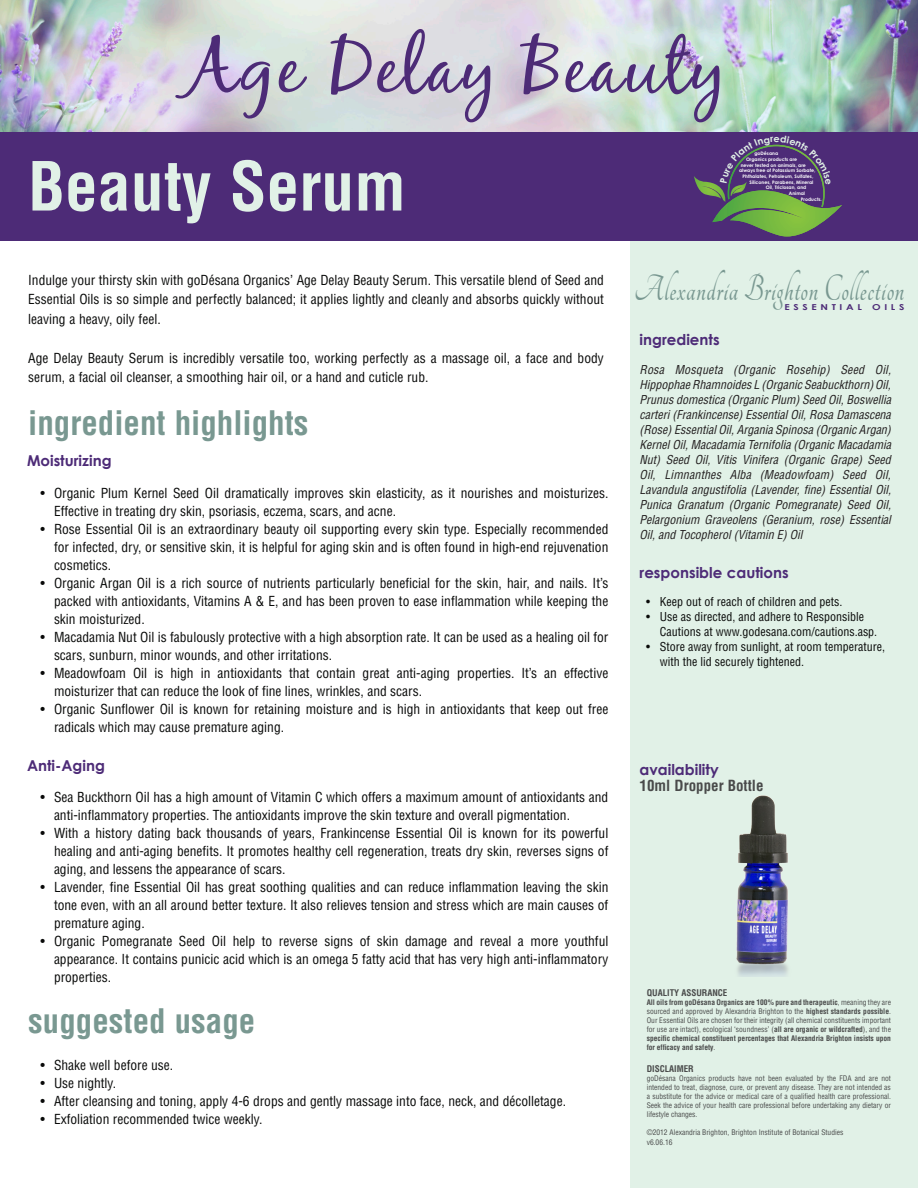
<style>
.page{position:relative;width:918px;height:1188px;background:#fff}
.page>*{position:absolute;margin:0;border:0;box-sizing:border-box;transform-origin:0 0}
.t1{font:75px "Black Jack";letter-spacing:.035em;color:#4d2b77}
.t2{font:700 condensed 66px "Helvetica";color:#e1f1e7}
.t3{font:700 40.05px "Tangerine";letter-spacing:.03em;color:#799891;scale:.71 1}
.t4{font:700 condensed 33px "Helvetica";color:#799891}
.t5{font:700 15px "Century Gothic";color:#4d2b77}
.t6{font:700 condensed 15px/16.2px "Helvetica";color:#494a4a}
.t7{font:condensed 13.5px/18px "Helvetica";color:#090a09;text-align:justify}
.Text_02{font:italic condensed 12px/15px "Helvetica";color:#231f20;text-align:justify}
.t8{font:condensed 12px/15px "Helvetica";color:#090a09}
.t9{font:700 condensed 9px "Helvetica";color:#494a4a}
.t10{font:700 8.1px "Century Gothic";letter-spacing:.36em;color:#4d2b77;scale:1.25 1}
.t11{font:700 condensed 7.5px/9px "Helvetica";color:#494a4a;text-align:justify}
.t12{font:condensed 7.5px/9px "Helvetica";color:#494a4a;text-align:justify}
.t13{font:700 4.8px "Century Gothic";color:#fff}
.s1{font-family:"Century Gothic";font-stretch:normal;color:#4d2b77}
.s2{font-weight:400}
</style>
<div class="page">
<img style="left:0;top:0;width:918px;height:132px">
<div style="left:630px;top:161px;width:288px;height:1027px;background:#e1f1e7"></div>
<div style="left:0;top:132px;width:918px;height:108px;background:#4d2b77"></div>
<img style="left:736px;top:795px;width:52px;height:181px">
<svg style="left:694px;top:144px;width:148px;height:92px"></svg>
<p class="t1" style="left:184px;top:22px;width:544px">Age Delay Beauty</p>
<p class="t2" style="left:28px;top:145px;width:379px">Beauty Serum</p>
<p class="t13" style="left:754px;top:150px;width:25px">goDésana</p>
<p class="t13" style="left:746px;top:155px;width:53px">Organics products are</p>
<p class="t13" style="left:741px;top:161px;width:67px">never tested on animals, are</p>
<p class="t13" style="left:739px;top:167px;width:78px">always free of Potassium Sorbate,</p>
<p class="t13" style="left:743px;top:173px;width:72px">Phthalates, Petroleum, Sulfates,</p>
<p class="t13" style="left:750px;top:178px;width:65px">Silicones, Parabens, Mineral</p>
<p class="t13" style="left:766px;top:184px;width:42px">Oil, Triclosan, and</p>
<p class="t13" style="left:789px;top:190px;width:18px">Animal</p>
<p class="t13" style="left:801px;top:195px;width:23px">Products.</p>
<p class="t7" style="left:28px;top:270px;width:577px;line-height:19.5px">Indulge your thirsty skin with goDésana Organics’ Age Delay Beauty Serum. This versatile blend of Seed and Essential Oils is so simple and perfectly balanced; it applies lightly and cleanly and absorbs quickly without leaving a heavy, oily feel.</p>
<p class="t7" style="left:28px;top:348px;width:577px;line-height:19.5px">Age Delay Beauty Serum is incredibly versatile too, working perfectly as a massage oil, a face and body serum, a facial oil cleanser, a smoothing hair oil, or a hand and cuticle rub.</p>
<p class="t4" style="left:28px;top:402px;width:282px">ingredient highlights</p>
<p class="t5" style="left:27px;top:449px;width:86px">Moisturizing</p>
<p class="t7" style="left:54px;top:484px;width:556px;text-indent:-14px">• Organic Plum Kernel Seed Oil dramatically improves skin elasticity, as it nourishes and moisturizes.<br>Effective in treating dry skin, psoriasis, eczema, scars, and acne.</p>
<p class="t7" style="left:54px;top:520px;width:556px;text-indent:-14px">• Rose Essential Oil is an extraordinary beauty oil supporting every skin type. Especially recommended for infected, dry, or sensitive skin, it is helpful for aging skin and is often found in high-end rejuvenation cosmetics.</p>
<p class="t7" style="left:54px;top:574px;width:556px;text-indent:-14px">• Organic Argan Oil is a rich source of nutrients particularly beneficial for the skin, hair, and nails. It’s packed with antioxidants, Vitamins A &amp; E, and has been proven to ease inflammation while keeping the skin moisturized.</p>
<p class="t7" style="left:54px;top:628px;width:556px;text-indent:-14px">• Macadamia Nut Oil is fabulously protective with a high absorption rate. It can be used as a healing oil for scars, sunburn, minor wounds, and other irritations.</p>
<p class="t7" style="left:54px;top:664px;width:556px;text-indent:-14px">• Meadowfoam Oil is high in antioxidants that contain great anti-aging properties. It’s an effective moisturizer that can reduce the look of fine lines, wrinkles, and scars.</p>
<p class="t7" style="left:54px;top:700px;width:556px;text-indent:-14px">• Organic Sunflower Oil is known for retaining moisture and is high in antioxidants that keep out free radicals which may cause premature aging.</p>
<p class="t5" style="left:27px;top:754px;width:80px">Anti-Aging</p>
<p class="t7" style="left:54px;top:788px;width:556px;text-indent:-14px">• Sea Buckthorn Oil has a high amount of Vitamin C which offers a maximum amount of antioxidants and anti-inflammatory properties. The antioxidants improve the skin texture and overall pigmentation.</p>
<p class="t7" style="left:54px;top:824px;width:556px;text-indent:-14px">• With a history dating back thousands of years, Frankincense Essential Oil is known for its powerful healing and anti-aging benefits. It promotes healthy cell regeneration, treats dry skin, reverses signs of aging, and lessens the appearance of scars.</p>
<p class="t7" style="left:54px;top:878px;width:556px;text-indent:-14px">• Lavender, fine Essential Oil has great soothing qualities and can reduce inflammation leaving the skin tone even, with an all around better texture. It also relieves tension and stress which are main causes of premature aging.</p>
<p class="t7" style="left:54px;top:932px;width:556px;text-indent:-14px">• Organic Pomegranate Seed Oil help to reverse signs of skin damage and reveal a more youthful appearance. It contains punicic acid which is an omega 5 fatty acid that has very high anti-inflammatory properties.</p>
<p class="t4" style="left:28px;top:1000px;width:229px">suggested usage</p>
<p class="t7" style="left:40px;top:1056px;width:134px">• Shake well before use.</p>
<p class="t7" style="left:40px;top:1074px;width:77px">• Use nightly.</p>
<p class="t7" style="left:40px;top:1092px;width:527px">• After cleansing and toning, apply 4-6 drops and gently massage into face, neck, and décolletage.</p>
<p class="t7" style="left:40px;top:1110px;width:223px">• Exfoliation recommended twice weekly.</p>
<p class="t3" style="left:635px;top:270px;width:381px">Alexandria Brighton Collection</p>
<p class="t10" style="left:785px;top:301px;width:63px">ESSENTIAL</p>
<p class="t10" style="left:872px;top:301px;width:27px">OILS</p>
<p class="t5" style="left:640px;top:328px;width:82px">ingredients</p>
<p class="Text_02" style="left:640px;top:362px;width:253px">Rosa Mosqueta (Organic Rosehip) Seed Oil, Hippophae Rhamnoides L (Organic Seabuckthorn) Oil, Prunus domestica (Organic Plum) Seed Oil, Boswellia carteri (Frankincense) Essential Oil, Rosa Damascena (Rose) Essential Oil, Argania Spinosa (Organic Argan)<br>Kernel Oil, Macadamia Ternifolia (Organic Macadamia Nut) Seed Oil, Vitis Vinifera (Organic Grape) Seed Oil, Limnanthes Alba (Meadowfoam) Seed Oil, Lavandula angustifolia (Lavender, fine) Essential Oil, Punica Granatum (Organic Pomegranate) Seed Oil, Pelargonium Graveolens (Geranium, rose) Essential Oil, and Tocopherol (Vitamin E) Oil</p>
<p class="t5" style="left:640px;top:561px;width:151px">responsible cautions</p>
<p class="t8" style="left:646px;top:594px;width:198px">• Keep out of reach of children and pets.</p>
<p class="t8" style="left:660px;top:609px;width:219px;text-indent:-14px">• Use as directed, and adhere to Responsible<br>Cautions at www.godesana.com/cautions.asp.</p>
<p class="t8" style="left:660px;top:639px;width:227px;text-indent:-14px">• Store away from sunlight, at room temperature, with the lid securely tightened.</p>
<p class="t6" style="left:640px;top:761px;width:126px"><span class="s1">availability<br></span>10ml Dropper Bottle</p>
<p class="t9" style="left:647px;top:987px;width:82px">QUALITY ASSURANCE</p>
<p class="t11" style="left:647px;top:998px;width:246px">All oils from goDésana Organics are 100% pure and therapeutic<span class="s2">, meaning they are sourced and approved by Alexandria Brighton to the</span> highest standards possible<span class="s2">.<br>Our Essential Oils are chosen for their integrity (all chemical constituents important for use are intact), ecological ‘soundness’ (</span>all are organic or wildcrafted<span class="s2">), and the </span>specific chemical constituent percentages that Alexandria Brighton insists upon for efficacy and safety<span class="s2">.</span></p>
<p class="t9" style="left:647px;top:1063px;width:49px">DISCLAIMER</p>
<p class="t12" style="left:647px;top:1073px;width:246px">goDésana Organics products have not been evaluated by the FDA and are not intended to treat, diagnose, cure, or prevent any disease. They are not intended as a substitute for the advice or medical care of a qualified health care professional.<br>Seek the advice of your health care professional before undertaking any dietary or lifestyle changes.</p>
<p class="t12" style="left:647px;top:1127px;width:198px">©2012 Alexandria Brighton, Brighton Institute of Botanical Studies</p>
<p class="t12" style="left:647px;top:1137px;width:27px">v6.06.16</p>
</div>
